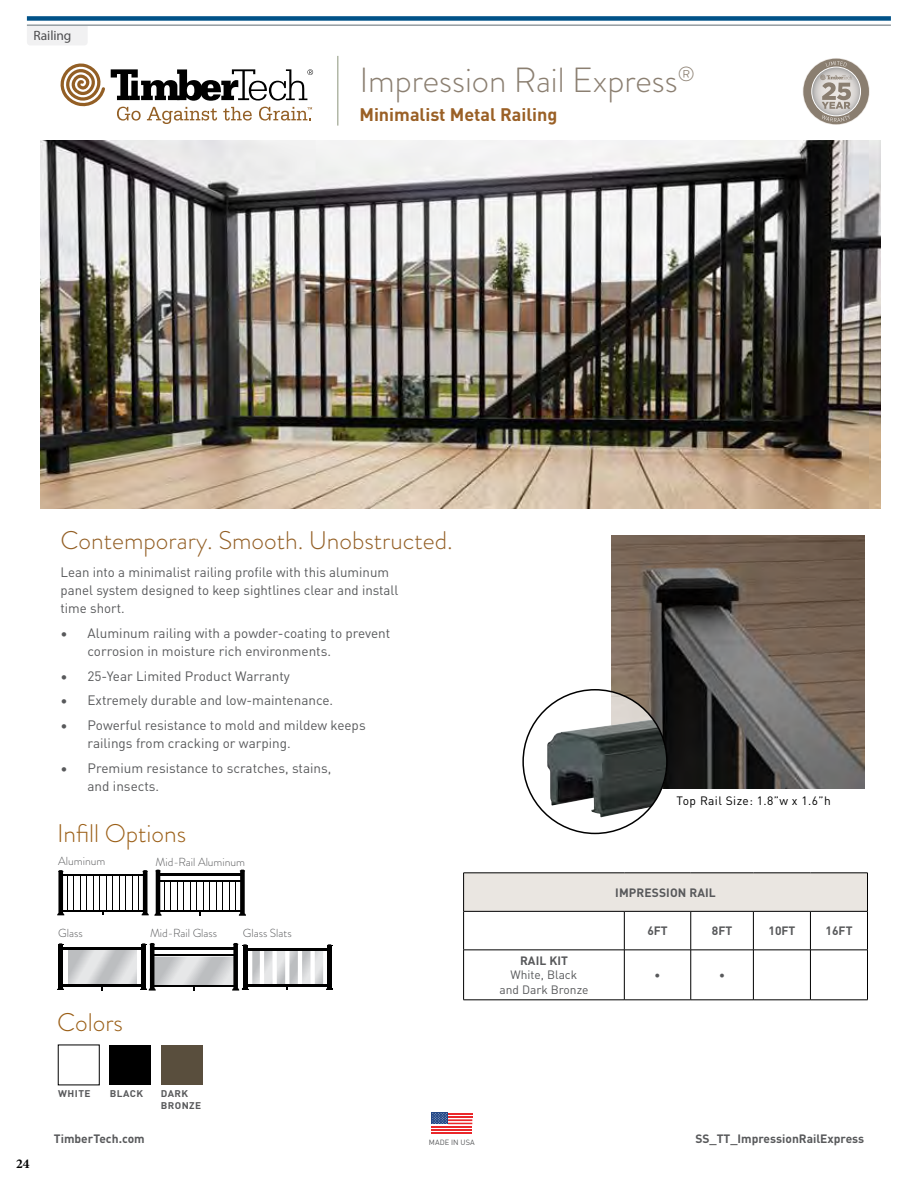
<style>
.page{position:relative;width:918px;height:1188px;background:#fff}
.page>*{position:absolute;margin:0;border:0;box-sizing:border-box;transform-origin:0 0}
.t1{font:300 34.95px "Brandon Grotesque";color:#8b7f71}
.t2{font:300 25.5px "Brandon Grotesque";color:#935f25}
.t3{font:300 25.5px "Brandon Grotesque";color:#9b5f17}
.t4{font:700 18px "DINOT";color:#9a6026}
.t5{font:13.5px/18px "DINOT";color:#58595b}
.t6{font:13.5px "Myriad Pro";letter-spacing:-.01em;color:#4d4d4f}
.t7{font:700 13.5px "Minion Pro";color:#000}
.t8{font:700 12px "DINOT";color:#58595b}
.t9{font:12px/14.4px "DINOT";color:#58595b;text-align:center}
.t10{font:12px "DINOT";letter-spacing:.035em;color:#000}
.t11{font:300 11.7px "Brandon Grotesque";color:#58595b}
.t12{font:700 9.6px/12px "DINOT";letter-spacing:.045em;color:#58595b;scale:1.04 1}
.t13{font:7.5px "DINOT";color:#58595b}
</style>
<div class="page">
<img style="left:41px;top:140px;width:840px;height:369px">
<div style="left:431px;top:1113px;width:41px;height:21px;background:linear-gradient(to right,#fff,#fff)"></div>
<hr style="left:431px;top:1126px;width:41px;height:2px;background:#ea272a">
<hr style="left:431px;top:1129px;width:41px;height:2px;background:#ea272a">
<hr style="left:431px;top:1133px;width:41px;height:1px;background:#ea272a">
<div style="left:431px;top:1113px;width:17px;height:11px;background:#244887"></div>
<svg style="left:432px;top:1113px;width:40px;height:11px"></svg>
<hr style="left:338px;top:56px;width:1px;height:70px;background:#8c947b">
<svg style="left:60px;top:63px;width:45px;height:44px"></svg>
<svg style="left:111px;top:69px;width:202px;height:32px"></svg>
<svg style="left:117px;top:107px;width:24px;height:14px"></svg>
<svg style="left:147px;top:107px;width:70px;height:17px"></svg>
<svg style="left:223px;top:107px;width:29px;height:14px"></svg>
<svg style="left:259px;top:107px;width:53px;height:14px"></svg>
<svg style="left:803px;top:58px;width:67px;height:67px"></svg>
<div style="left:803px;top:59px;width:66px;height:65px;background:#8a7e70;border-radius:50%"></div>
<svg style="left:812px;top:67px;width:49px;height:49px"></svg>
<div style="left:812px;top:67px;width:49px;height:49px;border:1px solid #fff;border-radius:50%"></div>
<svg style="left:826px;top:61px;width:21px;height:6px"></svg>
<svg style="left:822px;top:115px;width:28px;height:7px"></svg>
<svg style="left:820px;top:74px;width:33px;height:35px"></svg>
<div style="left:110px;top:1045px;width:41px;height:40px;background:#000"></div>
<div style="left:162px;top:1045px;width:41px;height:40px;background:#594e3d"></div>
<div style="left:464px;top:873px;width:403px;height:38px;background:#eae6e1"></div>
<svg style="left:464px;top:912px;width:403px;height:38px"></svg>
<hr style="left:690px;top:912px;width:1px;height:38px;background:#000">
<hr style="left:753px;top:912px;width:1px;height:38px;background:#000">
<hr style="left:810px;top:912px;width:1px;height:38px;background:#000">
<hr style="left:867px;top:912px;width:1px;height:38px;background:#000">
<hr style="left:690px;top:950px;width:1px;height:50px;background:#000">
<hr style="left:753px;top:950px;width:1px;height:50px;background:#000">
<hr style="left:810px;top:950px;width:1px;height:50px;background:#000">
<hr style="left:867px;top:950px;width:1px;height:50px;background:#000">
<hr style="left:463px;top:1000px;width:161px;height:1px;background:#000">
<hr style="left:624px;top:1000px;width:67px;height:1px;background:#000">
<hr style="left:691px;top:1000px;width:62px;height:1px;background:#000">
<hr style="left:753px;top:1000px;width:57px;height:1px;background:#000">
<hr style="left:810px;top:1000px;width:58px;height:1px;background:#000">
<hr style="left:463px;top:950px;width:1px;height:50px;background:#000">
<hr style="left:624px;top:950px;width:1px;height:50px;background:#000">
<hr style="left:624px;top:950px;width:67px;height:1px;background:#000">
<hr style="left:691px;top:950px;width:62px;height:1px;background:#000">
<hr style="left:753px;top:950px;width:57px;height:1px;background:#000">
<hr style="left:810px;top:950px;width:58px;height:1px;background:#000">
<hr style="left:463px;top:873px;width:161px;height:1px;background:#000">
<hr style="left:463px;top:873px;width:1px;height:38px;background:#000">
<hr style="left:624px;top:873px;width:67px;height:1px;background:#000">
<hr style="left:691px;top:873px;width:62px;height:1px;background:#000">
<hr style="left:753px;top:873px;width:57px;height:1px;background:#000">
<hr style="left:810px;top:873px;width:58px;height:1px;background:#000">
<hr style="left:867px;top:873px;width:1px;height:38px;background:#000">
<hr style="left:624px;top:911px;width:67px;height:1px;background:#000">
<hr style="left:691px;top:911px;width:62px;height:1px;background:#000">
<hr style="left:753px;top:911px;width:57px;height:1px;background:#000">
<hr style="left:810px;top:911px;width:58px;height:1px;background:#000">
<hr style="left:463px;top:911px;width:161px;height:1px;background:#000">
<hr style="left:463px;top:912px;width:1px;height:38px;background:#000">
<hr style="left:624px;top:912px;width:1px;height:38px;background:#000">
<hr style="left:463px;top:950px;width:161px;height:1px;background:#000">
<img style="left:611px;top:536px;width:253px;height:252px">
<svg style="left:522px;top:690px;width:145px;height:144px"></svg>
<img style="left:547px;top:719px;width:120px;height:98px">
<hr style="left:67px;top:876px;width:1px;height:34px;background:#000">
<hr style="left:73px;top:876px;width:1px;height:34px;background:#000">
<hr style="left:80px;top:876px;width:1px;height:34px;background:#000">
<hr style="left:86px;top:876px;width:1px;height:34px;background:#000">
<hr style="left:93px;top:876px;width:1px;height:34px;background:#000">
<hr style="left:99px;top:876px;width:1px;height:34px;background:#000">
<hr style="left:106px;top:876px;width:1px;height:34px;background:#000">
<hr style="left:112px;top:876px;width:1px;height:34px;background:#000">
<hr style="left:119px;top:876px;width:1px;height:34px;background:#000">
<hr style="left:125px;top:876px;width:1px;height:34px;background:#000">
<hr style="left:132px;top:876px;width:1px;height:34px;background:#000">
<hr style="left:138px;top:876px;width:1px;height:34px;background:#000">
<hr style="left:63px;top:910px;width:81px;height:1px;background:#000">
<hr style="left:63px;top:874px;width:81px;height:2px;background:#000">
<svg style="left:57px;top:870px;width:7px;height:45px"></svg>
<hr style="left:164px;top:881px;width:1px;height:30px;background:#000">
<hr style="left:170px;top:881px;width:1px;height:30px;background:#000">
<hr style="left:177px;top:881px;width:1px;height:30px;background:#000">
<hr style="left:183px;top:881px;width:1px;height:30px;background:#000">
<hr style="left:190px;top:881px;width:1px;height:30px;background:#000">
<hr style="left:196px;top:881px;width:1px;height:30px;background:#000">
<hr style="left:203px;top:881px;width:1px;height:30px;background:#000">
<hr style="left:209px;top:881px;width:1px;height:30px;background:#000">
<hr style="left:216px;top:881px;width:1px;height:30px;background:#000">
<hr style="left:222px;top:881px;width:1px;height:30px;background:#000">
<hr style="left:229px;top:881px;width:1px;height:30px;background:#000">
<hr style="left:235px;top:881px;width:1px;height:30px;background:#000">
<hr style="left:160px;top:873px;width:81px;height:3px;background:#000">
<hr style="left:160px;top:910px;width:81px;height:2px;background:#000">
<hr style="left:160px;top:880px;width:81px;height:2px;background:#000">
<svg style="left:239px;top:870px;width:7px;height:46px"></svg>
<svg style="left:142px;top:870px;width:20px;height:46px"></svg>
<svg style="left:57px;top:943px;width:276px;height:48px"></svg>
<div style="left:27px;top:16px;width:864px;height:5px;background:#005288"></div>
<svg style="left:27px;top:26px;width:60px;height:19px"></svg>
<hr style="left:27px;top:24px;width:864px;height:2px;background:#949ca1">
<p class="t6" style="left:34px;top:27px;width:39px">Railing</p>
<h1 class="t1" style="left:359px;top:57px;width:337px">Impression Rail Express<sup>®</sup></h1>
<h3 class="t4" style="left:359px;top:100px;width:199px">Minimalist Metal Railing</h3>
<h2 class="t2" style="left:61px;top:523px;width:394px">Contemporary. Smooth. Unobstructed.</h2>
<p class="t5" style="left:61px;top:562px;width:339px">Lean into a minimalist railing profile with this aluminum panel system designed to keep sightlines clear and install time short.</p>
<p class="t5" style="left:88px;top:623px;width:304px;text-indent:-27px">• Aluminum railing with a powder-coating to prevent corrosion in moisture rich environments.</p>
<p class="t5" style="left:61px;top:666px;width:231px">• 25-Year Limited Product Warranty</p>
<p class="t5" style="left:61px;top:691px;width:274px">• Extremely durable and low-maintenance.</p>
<p class="t5" style="left:88px;top:715px;width:280px;text-indent:-27px">• Powerful resistance to mold and mildew keeps railings from cracking or warping.</p>
<p class="t5" style="left:88px;top:758px;width:245px;text-indent:-27px">• Premium resistance to scratches, stains, and insects.</p>
<h2 class="t3" style="left:57px;top:816px;width:131px">Infill Options</h2>
<p class="t11" style="left:58px;top:853px;width:49px">Aluminum</p>
<p class="t11" style="left:155px;top:854px;width:91px">Mid-Rail Aluminum</p>
<p class="t11" style="left:150px;top:925px;width:69px">Mid-Rail Glass</p>
<p class="t11" style="left:58px;top:925px;width:26px">Glass</p>
<p class="t11" style="left:243px;top:925px;width:50px">Glass Slats</p>
<h2 class="t3" style="left:57px;top:1005px;width:67px">Colors</h2>
<p class="t12" style="left:58px;top:1087px;width:33px">WHITE</p>
<p class="t12" style="left:110px;top:1087px;width:34px">BLACK</p>
<p class="t12" style="left:161px;top:1087px;width:40px">DARK<br>BRONZE</p>
<p class="t10" style="left:677px;top:791px;width:156px">Top Rail Size: 1.8”w x 1.6”h</p>
<p class="t8" style="left:615px;top:883px;width:102px">IMPRESSION RAIL</p>
<p class="t8" style="left:647px;top:921px;width:22px">6FT</p>
<p class="t8" style="left:712px;top:921px;width:22px">8FT</p>
<p class="t8" style="left:769px;top:921px;width:28px">10FT</p>
<p class="t8" style="left:826px;top:921px;width:28px">16FT</p>
<p class="t8" style="left:520px;top:951px;width:50px">RAIL KIT</p>
<p class="t9" style="left:499px;top:967px;width:91px">White, Black and Dark Bronze</p>
<p class="t8" style="left:655px;top:966px;width:7px">•</p>
<p class="t8" style="left:719px;top:966px;width:7px">•</p>
<p class="t7" style="left:16px;top:1154px;width:15px">24</p>
<p class="t8" style="left:54px;top:1129px;width:92px">TimberTech.com</p>
<p class="t13" style="left:429px;top:1137px;width:47px">MADE IN USA</p>
<p class="t8" style="left:695px;top:1129px;width:170px">SS_TT_ImpressionRailExpress</p>
</div>
